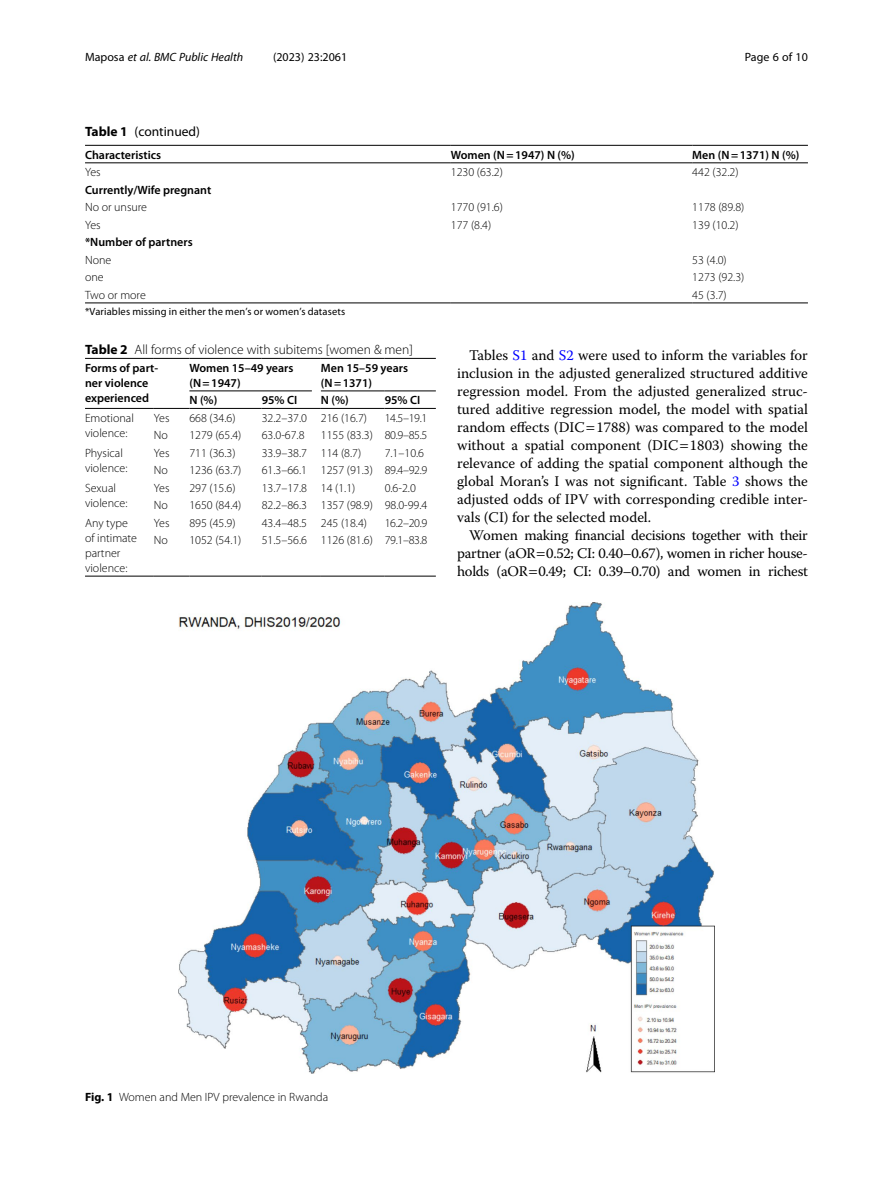
<style>
.page{position:relative;width:893px;height:1191px;background:#fff}
.page>*{position:absolute;margin:0;border:0;box-sizing:border-box;transform-origin:0 0}
.Body_Text_Indent{font:14.7px/18px "Warnock Pro";letter-spacing:-.005em;color:#000;text-align:justify}
.Table_Caption{font:300 13.5px "Myriad Pro";color:#000}
.Table_Continued{font:13.5px "Myriad Pro";color:#000}
.Table_Body{font:300 12px/15px "Myriad Pro";color:#000}
.Table_Head{font:600 12px/15px "Myriad Pro";color:#000}
.Table_Body-2{font:600 12px "Myriad Pro";color:#000}
.Figure_Caption{font:300 12px "Myriad Pro";color:#000}
.t1{font:italic 12px "Myriad Pro";color:#000}
.Table_Head_Bridge_Ru{font:600 12px/15px "Myriad Pro";color:#000}
.t2{font:12px "Myriad Pro";color:#000}
.Table_Footnote{font:10.5px "Myriad Pro";letter-spacing:.015em;color:#000}
.s1{font-style:normal}
.s2{font-weight:700}
.s3{color:#00f}
</style>
<div class="page">
<hr style="left:85px;top:408px;width:69px;height:1px;background:#000">
<hr style="left:154px;top:408px;width:35px;height:1px;background:#000">
<hr style="left:85px;top:576px;width:69px;height:1px;background:#000">
<hr style="left:321px;top:358px;width:64px;height:1px;background:#000">
<hr style="left:385px;top:358px;width:51px;height:1px;background:#000">
<hr style="left:189px;top:408px;width:73px;height:1px;background:#000">
<hr style="left:262px;top:408px;width:59px;height:1px;background:#000">
<hr style="left:321px;top:391px;width:64px;height:1px;background:#000">
<hr style="left:321px;top:408px;width:64px;height:1px;background:#000">
<hr style="left:385px;top:391px;width:51px;height:1px;background:#000">
<hr style="left:385px;top:408px;width:51px;height:1px;background:#000">
<hr style="left:154px;top:576px;width:35px;height:1px;background:#000">
<hr style="left:189px;top:576px;width:73px;height:1px;background:#000">
<hr style="left:262px;top:576px;width:59px;height:1px;background:#000">
<hr style="left:321px;top:576px;width:64px;height:1px;background:#000">
<hr style="left:385px;top:576px;width:51px;height:1px;background:#000">
<hr style="left:85px;top:358px;width:69px;height:1px;background:#000">
<hr style="left:154px;top:358px;width:35px;height:1px;background:#000">
<hr style="left:189px;top:358px;width:73px;height:1px;background:#000">
<hr style="left:262px;top:358px;width:59px;height:1px;background:#000">
<hr style="left:189px;top:390px;width:123px;height:1px;background:#000">
<img style="left:178px;top:602px;width:536px;height:472px">
<hr style="left:85px;top:163px;width:366px;height:1px;background:#000">
<hr style="left:451px;top:145px;width:241px;height:1px;background:#000">
<hr style="left:451px;top:163px;width:241px;height:1px;background:#000">
<hr style="left:692px;top:145px;width:116px;height:1px;background:#000">
<hr style="left:692px;top:163px;width:116px;height:1px;background:#000">
<hr style="left:451px;top:303px;width:241px;height:1px;background:#000">
<hr style="left:692px;top:303px;width:116px;height:1px;background:#000">
<hr style="left:85px;top:303px;width:366px;height:1px;background:#000">
<hr style="left:85px;top:145px;width:366px;height:1px;background:#000">
<p class="t1" style="left:85px;top:50px;width:160px"><span class="s1">Maposa</span> et al. BMC Public Health</p>
<p class="t2" style="left:273px;top:50px;width:76px">(2023) 23:2061</p>
<p class="t2" style="left:745px;top:50px;width:65px">Page 6 of 10</p>
<p class="Table_Continued" style="left:85px;top:123px;width:116px"><span class="s2">Table 1</span> (continued)</p>
<p class="Table_Head" style="left:85px;top:147px;width:78px">Characteristics</p>
<p class="Table_Head" style="left:451px;top:147px;width:126px">Women (N=1947) N (%)</p>
<p class="Table_Head" style="left:692px;top:147px;width:109px">Men (N=1371) N (%)</p>
<p class="Table_Body" style="left:85px;top:165px;width:17px">Yes</p>
<p class="Table_Body" style="left:451px;top:165px;width:54px">1230 (63.2)</p>
<p class="Table_Body" style="left:692px;top:165px;width:48px">442 (32.2)</p>
<p class="Table_Body-2" style="left:85px;top:182px;width:128px">Currently/Wife pregnant</p>
<p class="Table_Body" style="left:85px;top:200px;width:64px">No or unsure</p>
<p class="Table_Body" style="left:451px;top:200px;width:54px">1770 (91.6)</p>
<p class="Table_Body" style="left:692px;top:200px;width:54px">1178 (89.8)</p>
<p class="Table_Body" style="left:85px;top:217px;width:17px">Yes</p>
<p class="Table_Body" style="left:451px;top:217px;width:42px">177 (8.4)</p>
<p class="Table_Body" style="left:692px;top:217px;width:48px">139 (10.2)</p>
<p class="Table_Body-2" style="left:85px;top:234px;width:109px">*Number of partners</p>
<p class="Table_Body" style="left:85px;top:252px;width:28px">None</p>
<p class="Table_Body" style="left:692px;top:252px;width:36px">53 (4.0)</p>
<p class="Table_Body" style="left:85px;top:270px;width:20px">one</p>
<p class="Table_Body" style="left:692px;top:270px;width:54px">1273 (92.3)</p>
<p class="Table_Body" style="left:85px;top:287px;width:62px">Two or more</p>
<p class="Table_Body" style="left:692px;top:287px;width:36px">45 (3.7)</p>
<p class="Table_Footnote" style="left:85px;top:305px;width:262px">*Variables missing in either the men’s or women’s datasets</p>
<p class="Table_Caption" style="left:85px;top:342px;width:329px"><span class="s2">Table 2</span> All forms of violence with subitems [women &amp; men]</p>
<p class="Table_Head" style="left:85px;top:360px;width:75px">Forms of part&shy;ner violence experienced</p>
<p class="Table_Head_Bridge_Ru" style="left:189px;top:360px;width:106px">Women 15–49 years (N=1947)</p>
<p class="Table_Head" style="left:321px;top:360px;width:89px">Men 15–59 years (N=1371)</p>
<p class="Table_Head" style="left:189px;top:392px;width:29px">N (%)</p>
<p class="Table_Head" style="left:262px;top:392px;width:37px">95% CI</p>
<p class="Table_Head" style="left:321px;top:392px;width:29px">N (%)</p>
<p class="Table_Head" style="left:385px;top:392px;width:37px">95% CI</p>
<p class="Table_Body" style="left:85px;top:410px;width:50px">Emotional violence:</p>
<p class="Table_Body" style="left:154px;top:410px;width:17px">Yes</p>
<p class="Table_Body" style="left:189px;top:410px;width:48px">668 (34.6)</p>
<p class="Table_Body" style="left:262px;top:410px;width:47px">32.2–37.0</p>
<p class="Table_Body" style="left:321px;top:410px;width:48px">216 (16.7)</p>
<p class="Table_Body" style="left:385px;top:410px;width:44px">14.5–19.1</p>
<p class="Table_Body" style="left:154px;top:428px;width:16px">No</p>
<p class="Table_Body" style="left:189px;top:428px;width:54px">1279 (65.4)</p>
<p class="Table_Body" style="left:262px;top:428px;width:44px">63.0-67.8</p>
<p class="Table_Body" style="left:321px;top:428px;width:54px">1155 (83.3)</p>
<p class="Table_Body" style="left:385px;top:428px;width:44px">80.9–85.5</p>
<p class="Table_Body" style="left:85px;top:445px;width:44px">Physical violence:</p>
<p class="Table_Body" style="left:154px;top:445px;width:17px">Yes</p>
<p class="Table_Body" style="left:189px;top:445px;width:48px">711 (36.3)</p>
<p class="Table_Body" style="left:262px;top:445px;width:47px">33.9–38.7</p>
<p class="Table_Body" style="left:321px;top:445px;width:42px">114 (8.7)</p>
<p class="Table_Body" style="left:385px;top:445px;width:41px">7.1–10.6</p>
<p class="Table_Body" style="left:154px;top:463px;width:16px">No</p>
<p class="Table_Body" style="left:189px;top:463px;width:54px">1236 (63.7)</p>
<p class="Table_Body" style="left:262px;top:463px;width:47px">61.3–66.1</p>
<p class="Table_Body" style="left:321px;top:463px;width:54px">1257 (91.3)</p>
<p class="Table_Body" style="left:385px;top:463px;width:44px">89.4–92.9</p>
<p class="Table_Body" style="left:85px;top:480px;width:44px">Sexual violence:</p>
<p class="Table_Body" style="left:154px;top:480px;width:17px">Yes</p>
<p class="Table_Body" style="left:189px;top:480px;width:48px">297 (15.6)</p>
<p class="Table_Body" style="left:262px;top:480px;width:47px">13.7–17.8</p>
<p class="Table_Body" style="left:321px;top:480px;width:36px">14 (1.1)</p>
<p class="Table_Body" style="left:385px;top:480px;width:33px">0.6-2.0</p>
<p class="Table_Body" style="left:154px;top:498px;width:16px">No</p>
<p class="Table_Body" style="left:189px;top:498px;width:54px">1650 (84.4)</p>
<p class="Table_Body" style="left:262px;top:498px;width:47px">82.2–86.3</p>
<p class="Table_Body" style="left:321px;top:498px;width:54px">1357 (98.9)</p>
<p class="Table_Body" style="left:385px;top:498px;width:44px">98.0-99.4</p>
<p class="Table_Body" style="left:85px;top:515px;width:54px">Any type of intimate partner violence:</p>
<p class="Table_Body" style="left:154px;top:515px;width:17px">Yes</p>
<p class="Table_Body" style="left:189px;top:515px;width:48px">895 (45.9)</p>
<p class="Table_Body" style="left:262px;top:515px;width:47px">43.4–48.5</p>
<p class="Table_Body" style="left:321px;top:515px;width:48px">245 (18.4)</p>
<p class="Table_Body" style="left:385px;top:515px;width:44px">16.2–20.9</p>
<p class="Table_Body" style="left:154px;top:533px;width:16px">No</p>
<p class="Table_Body" style="left:189px;top:533px;width:54px">1052 (54.1)</p>
<p class="Table_Body" style="left:262px;top:533px;width:47px">51.5–56.6</p>
<p class="Table_Body" style="left:321px;top:533px;width:54px">1126 (81.6)</p>
<p class="Table_Body" style="left:385px;top:533px;width:44px">79.1–83.8</p>
<p class="Body_Text_Indent" style="left:457px;top:346px;width:352px;text-indent:12px">Tables <span class="s3">S1</span> and <span class="s3">S2</span> were used to inform the variables for inclusion in the adjusted generalized structured additive regression model. From the adjusted generalized struc&shy;tured additive regression model, the model with spatial random effects (DIC 1788) was compared to the model without a spatial component (DIC 1803) showing the relevance of adding the spatial component although the global Moran’s I was not significant. Table <span class="s3">3</span> shows the adjusted odds of IPV with corresponding credible inter&shy;vals (CI) for the selected model.</p>
<p class="Body_Text_Indent" style="left:457px;top:526px;width:352px;text-indent:12px">Women making financial decisions together with their partner (aOR 0.52; CI: 0.40–0.67), women in richer house&shy;holds (aOR 0.49; CI: 0.39–0.70) and women in richest</p>
<p class="Figure_Caption" style="left:85px;top:1090px;width:245px"><span class="s2">Fig. 1</span> Women and Men IPV prevalence in Rwanda</p>
</div>
